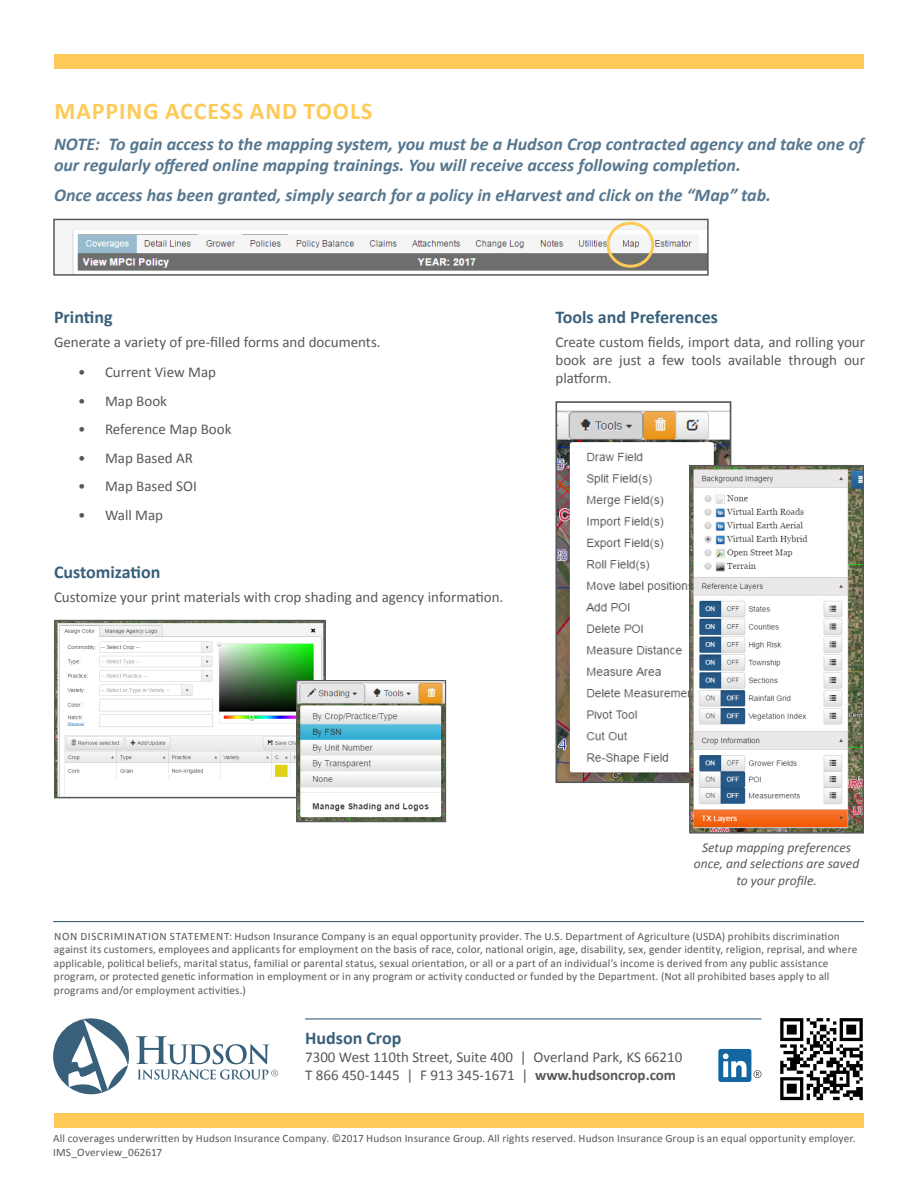
<style>
.page{position:relative;width:918px;height:1188px;background:#fff}
.page>*{position:absolute;margin:0;border:0;box-sizing:border-box;transform-origin:0 0}
.Heading_24{font:700 24px "Calibri";letter-spacing:.04em;color:#feca57}
.Text_1_bullet{font:italic 700 18px/21.6px "Calibri";color:#57778f}
.Subhead_halfspace{font:700 18px "Calibri";color:#38607a}
.Text_1_bullet-2{font:15px/18px "Calibri";color:#57585a}
.Text_1{font:15px "Calibri";color:#57585a}
.Text_1_bullet-3{font:italic 13.5px/16.5px "Calibri";color:#57585a;text-align:center}
.t1{font:11.25px/13.5px "Calibri";letter-spacing:.015em;color:#57585a}
.s1{font-weight:700}
</style>
<div class="page">
<div style="left:54px;top:1113px;width:810px;height:15px;background:#feca57"></div>
<svg style="left:53px;top:1018px;width:76px;height:76px"></svg>
<svg style="left:136px;top:1036px;width:142px;height:44px"></svg>
<hr style="left:53px;top:921px;width:811px;height:1px;background:#38607a">
<hr style="left:305px;top:1018px;width:456px;height:2px;background:#38607a">
<img style="left:780px;top:1018px;width:83px;height:83px">
<div style="left:718px;top:1049px;width:33px;height:33px;background:#1466a1;border-radius:2px"></div>
<svg style="left:723px;top:1053px;width:24px;height:24px"></svg>
<svg style="left:754px;top:1070px;width:7px;height:8px"></svg>
<div style="left:54px;top:54px;width:810px;height:15px;background:#feca57"></div>
<img style="left:57px;top:623px;width:266px;height:172px">
<div style="left:54px;top:620px;width:272px;height:178px;border:2px solid #57585a"></div>
<img style="left:298px;top:682px;width:146px;height:138px">
<div style="left:296px;top:680px;width:150px;height:142px;border:1px solid #57585a"></div>
<img style="left:558px;top:410px;width:170px;height:370px">
<div style="left:555px;top:401px;width:176px;height:382px;border:2px solid #57585a"></div>
<img style="left:691px;top:467px;width:171px;height:365px">
<div style="left:689px;top:465px;width:175px;height:369px;border:1px solid #57585a"></div>
<img style="left:70px;top:222px;width:636px;height:51px">
<div style="left:53px;top:219px;width:656px;height:57px;border:2px solid #57585a"></div>
<div style="left:607px;top:222px;width:47px;height:46px;border:3px solid #feca57;border-radius:50%"></div>
<p class="Heading_24" style="left:54px;top:96px;width:320px">MAPPING ACCESS AND TOOLS</p>
<p class="Text_1_bullet" style="left:54px;top:133px;width:811px">NOTE: To gain access to the mapping system, you must be a Hudson Crop contracted agency and take one of our regularly offered online mapping trainings. You will receive access following completion.</p>
<p class="Text_1_bullet" style="left:54px;top:185px;width:719px">Once access has been granted, simply search for a policy in eHarvest and click on the “Map” tab.</p>
<p class="Subhead_halfspace" style="left:54px;top:306px;width:60px">Printing</p>
<p class="Text_1" style="left:54px;top:333px;width:328px">Generate a variety of pre-filled forms and documents.</p>
<p class="Text_1_bullet-2" style="left:78px;top:363px;width:140px">• Current View Map</p>
<p class="Text_1_bullet-2" style="left:78px;top:392px;width:91px">• Map Book</p>
<p class="Text_1_bullet-2" style="left:78px;top:420px;width:155px">• Reference Map Book</p>
<p class="Text_1_bullet-2" style="left:78px;top:449px;width:117px">• Map Based AR</p>
<p class="Text_1_bullet-2" style="left:78px;top:477px;width:120px">• Map Based SOI</p>
<p class="Text_1_bullet-2" style="left:78px;top:506px;width:87px">• Wall Map</p>
<p class="Subhead_halfspace" style="left:54px;top:560px;width:108px">Customization</p>
<p class="Text_1" style="left:54px;top:587px;width:451px">Customize your print materials with crop shading and agency information.</p>
<p class="Subhead_halfspace" style="left:555px;top:306px;width:164px">Tools and Preferences</p>
<p class="Text_1_bullet-2" style="left:555px;top:333px;width:311px;text-align:justify">Create custom fields, import data, and rolling your book are just a few tools available through our platform.</p>
<p class="Text_1_bullet-3" style="left:694px;top:839px;width:167px">Setup mapping preferences once, and selections are saved to your profile.</p>
<p class="t1" style="left:54px;top:929px;width:805px">NON DISCRIMINATION STATEMENT: Hudson Insurance Company is an equal opportunity provider. The U.S. Department of Agriculture (USDA) prohibits discrimination against its customers, employees and applicants for employment on the basis of race, color, national origin, age, disability, sex, gender identity, religion, reprisal, and where applicable, political beliefs, marital status, familial or parental status, sexual orientation, or all or a part of an individual’s income is derived from any public assistance program, or protected genetic information in employment or in any program or activity conducted or funded by the Department. (Not all prohibited bases apply to all programs and/or employment activities.)</p>
<h2 class="Subhead_halfspace" style="left:305px;top:1026px;width:98px">Hudson Crop</h2>
<h3 class="Text_1_bullet-2" style="left:305px;top:1048px;width:379px">7300 West 110th Street, Suite 400 | Overland Park, KS 66210<br>T 866 450-1445 | F 913 345-1671 | <span class="s1">www.hudsoncrop.com</span></h3>
<p class="t1" style="left:53px;top:1132px;width:804px">All coverages underwritten by Hudson Insurance Company. ©2017 Hudson Insurance Group. All rights reserved. Hudson Insurance Group is an equal opportunity employer.<br>IMS_Overview_062617</p>
</div>
